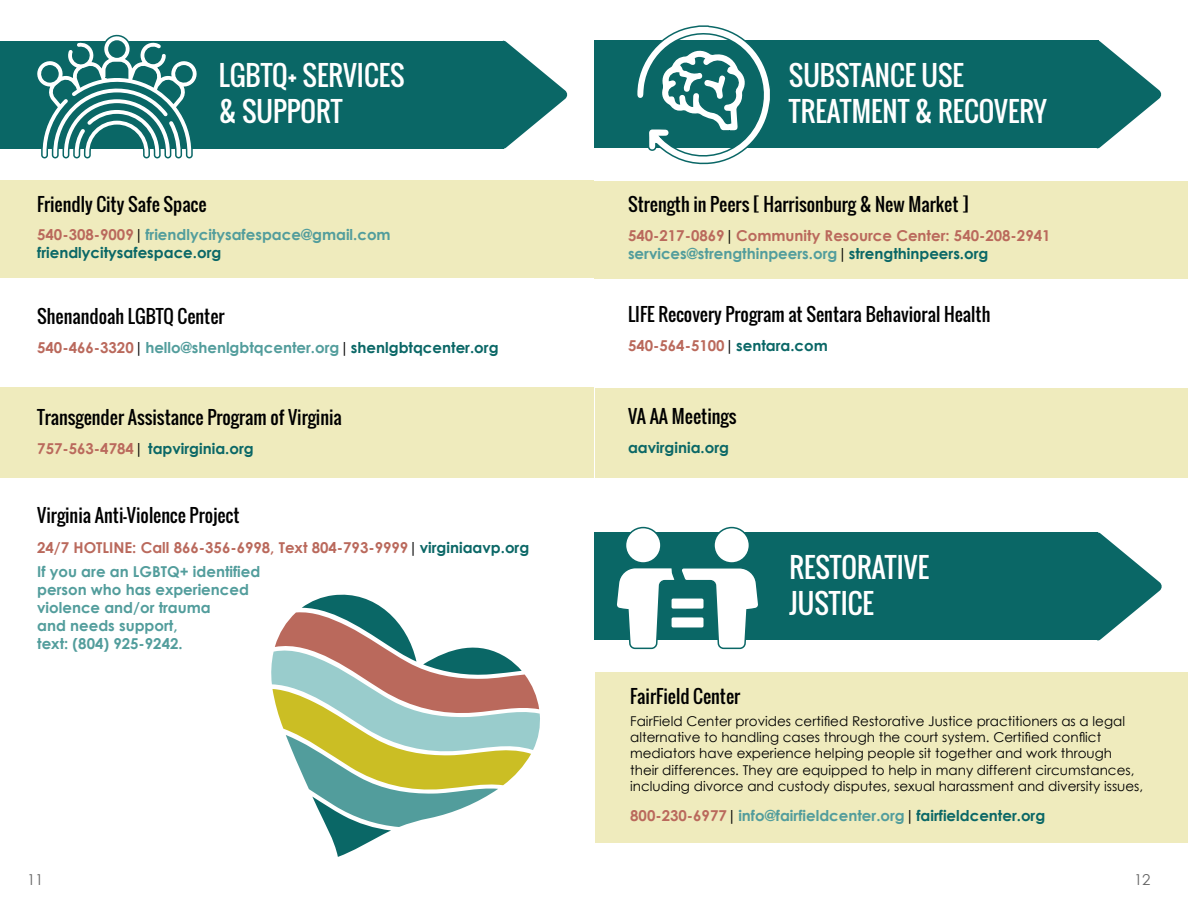
<style>
.page{position:relative;width:1188px;height:918px;background:#fff}
.page>*{position:absolute;margin:0;border:0;box-sizing:border-box;transform-origin:0 0}
.t1{font:27px/36px "Oswald";color:#fff}
.t2{font:18px "Oswald";color:#000}
.t3{font:700 15px/18px "Century Gothic";color:#529d9c}
.t4{font:700 15px/24px "Century Gothic";color:#ba695c}
.t5{font:700 15px "Century Gothic";color:#0a6766}
.t6{font:15px "Century Gothic";color:#666}
.t7{font:13.5px/16.2px "Century Gothic";color:#000}
.s1{color:#ba695c}
.s2{font-weight:400;color:#000}
.s3{color:#0a6766}
.s4{color:#529d9c}
</style>
<div class="page">
<div style="left:0;top:387px;width:594px;height:91px;background:#efebbd"></div>
<div style="left:0;top:41px;width:503px;height:108px;background:#0a6766"></div>
<svg style="left:503px;top:40px;width:65px;height:109px"></svg>
<svg style="left:37px;top:34px;width:160px;height:125px"></svg>
<div style="left:0;top:180px;width:594px;height:98px;background:#efebbd"></div>
<svg style="left:271px;top:594px;width:269px;height:263px"></svg>
<div style="left:595px;top:388px;width:593px;height:90px;background:#efebbd"></div>
<div style="left:595px;top:532px;width:503px;height:108px;background:#0a6766"></div>
<svg style="left:1097px;top:532px;width:65px;height:109px"></svg>
<div style="left:594px;top:40px;width:505px;height:108px;background:#0a6766"></div>
<svg style="left:1096px;top:40px;width:66px;height:109px"></svg>
<svg style="left:637px;top:25px;width:133px;height:140px"></svg>
<div style="left:594px;top:181px;width:594px;height:97px;background:#efebbd"></div>
<div style="left:595px;top:673px;width:593px;height:170px;background:#efebbd"></div>
<div style="left:626px;top:528px;width:35px;height:35px;background:#fff;border-radius:50%"></div>
<div style="left:625px;top:527px;width:37px;height:37px;border:2px solid #0a6766;border-radius:50%"></div>
<svg style="left:617px;top:568px;width:141px;height:82px"></svg>
<div style="left:714px;top:528px;width:35px;height:35px;background:#fff;border-radius:50%"></div>
<div style="left:713px;top:527px;width:37px;height:37px;border:2px solid #0a6766;border-radius:50%"></div>
<div style="left:671px;top:598px;width:33px;height:11px;background:#fff;border-radius:2px"></div>
<div style="left:670px;top:597px;width:35px;height:13px;border:2px solid #0a6766;border-radius:2px"></div>
<div style="left:671px;top:617px;width:33px;height:11px;background:#fff;border-radius:2px"></div>
<div style="left:670px;top:616px;width:35px;height:13px;border:2px solid #0a6766;border-radius:2px"></div>
<h1 class="t1" style="left:219px;top:57px;width:187px">LGBTQ+ SERVICES &amp; SUPPORT</h1>
<h2 class="t2" style="left:37px;top:190px;width:171px">Friendly City Safe Space</h2>
<p class="t3" style="left:37px;top:225px;width:355px"><span class="s1">540-308-9009</span><span class="s2">|</span> friendlycitysafespace@gmail.com <span class="s3">friendlycitysafespace.org</span></p>
<h2 class="t2" style="left:37px;top:303px;width:189px">Shenandoah LGBTQ Center</h2>
<p class="t3" style="left:37px;top:338px;width:463px"><span class="s1">540-466-3320</span><span class="s2">|</span> hello@shenlgbtqcenter.org<span class="s2">|</span> <span class="s3">shenlgbtqcenter.org</span></p>
<h2 class="t2" style="left:37px;top:404px;width:306px">Transgender Assistance Program of Virginia</h2>
<p class="t5" style="left:37px;top:439px;width:218px"><span class="s1">757-563-4784</span><span class="s2">|</span> tapvirginia.org</p>
<h2 class="t2" style="left:37px;top:501px;width:204px">Virginia Anti-Violence Project</h2>
<p class="t4" style="left:37px;top:535px;width:494px">24/7 HOTLINE: Call 866-356-6998, Text 804-793-9999<span class="s2">|</span> <span class="s3">virginiaavp.org<br></span><span class="s4">If you are an LGBTQ+ identified</span></p>
<p class="t3" style="left:37px;top:580px;width:213px">person who has experienced violence and/or trauma<br>and needs support,<br>text: (804) 925-9242.</p>
<h1 class="t1" style="left:789px;top:57px;width:260px">SUBSTANCE USE<br>TREATMENT &amp; RECOVERY</h1>
<h2 class="t2" style="left:628px;top:191px;width:342px">Strength in Peers [ Harrisonburg &amp; New Market ]</h2>
<p class="t4" style="left:628px;top:226px;width:424px;line-height:18px">540-217-0869<span class="s2">|</span> Community Resource Center: 540-208-2941 <span class="s4">services@strengthinpeers.org</span><span class="s2">|</span><span class="s3">strengthinpeers.org</span></p>
<h2 class="t2" style="left:628px;top:301px;width:364px">LIFE Recovery Program at Sentara Behavioral Health</h2>
<p class="t4" style="left:628px;top:333px;width:201px">540-564-5100<span class="s2">|</span> <span class="s3">sentara.com</span></p>
<h2 class="t2" style="left:628px;top:403px;width:110px">VA AA Meetings</h2>
<p class="t5" style="left:628px;top:438px;width:103px">aavirginia.org</p>
<h1 class="t1" style="left:789px;top:550px;width:141px">RESTORATIVE<br>JUSTICE</h1>
<h2 class="t2" style="left:630px;top:683px;width:112px">FairField Center</h2>
<p class="t7" style="left:630px;top:713px;width:515px">FairField Center provides certified Restorative Justice practitioners as a legal alternative to handling cases through the court system. Certified conflict mediators have experience helping people sit together and work through their differences. They are equipped to help in many different circumstances, including divorce and custody disputes, sexual harassment and diversity issues,</p>
<p class="t3" style="left:630px;top:806px;width:417px"><span class="s1">800-230-6977</span><span class="s2">|</span> info@fairfieldcenter.org<span class="s2">|</span> <span class="s3">fairfieldcenter.org</span></p>
<p class="t6" style="left:27px;top:870px;width:18px">11</p>
<p class="t6" style="left:1134px;top:870px;width:18px">12</p>
</div>
